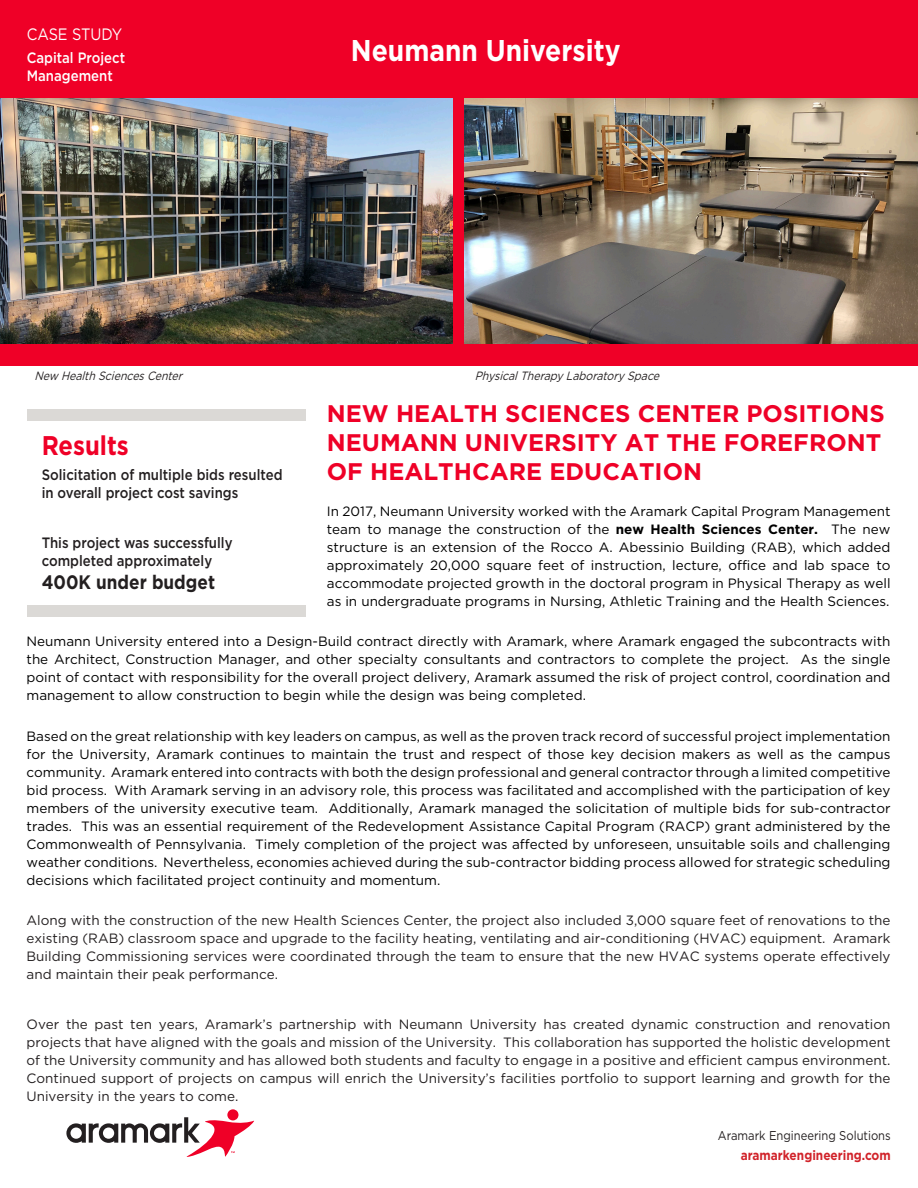
<style>
.page{position:relative;width:918px;height:1188px;background:#fff}
.page>*{position:absolute;margin:0;border:0;box-sizing:border-box;transform-origin:0 0}
.t1{font:700 30px "Gotham";color:#fff;scale:.88 1}
.t2{font:700 27px "Gotham";color:#ef0027;scale:.88 1}
.Body_Copy{font:700 24px/28.8px "Gotham";color:#ef0027}
.t3{font:700 19.5px "Gotham";color:#231f20;scale:.88 1}
.t4{font:16.5px "Gotham";color:#fff;scale:.88 1}
.t5{font:500 15px/18px "Gotham";color:#231f20;scale:.88 1}
.t6{font:500 15px/18px "Gotham";color:#fff;scale:.88 1}
.t7{font:13.5px/18px "Gotham";color:#000;text-align:justify}
.t8{font:13.5px/18px "Gotham";color:#231f20;text-align:justify}
.t9{font:700 13.5px "Gotham";color:#d1232a;scale:.88 1}
.t10{font:12.75px "Gotham";color:#231f20;scale:.88 1}
.t11{font:italic 12px "Gotham";color:#231f20;scale:.88 1}
.s1{font-weight:700}
</style>
<div class="page">
<img style="left:0;top:97px;width:454px;height:247px">
<img style="left:464px;top:97px;width:454px;height:247px">
<div style="left:0;top:0;width:918px;height:97px;background:#ef0027"></div>
<div style="left:0;top:344px;width:918px;height:22px;background:#ef0027"></div>
<svg style="left:66px;top:1109px;width:188px;height:48px"></svg>
<div style="left:27px;top:409px;width:279px;height:12px;background:#dbd9d6"></div>
<div style="left:27px;top:606px;width:279px;height:11px;background:#dbd9d6"></div>
<div style="left:454px;top:84px;width:10px;height:281px;background:#ef0027"></div>
<p class="t4" style="left:27px;top:24px;width:110px">CASE STUDY</p>
<p class="t6" style="left:27px;top:49px;width:113px">Capital Project<br>Management</p>
<p class="t1" style="left:351px;top:30px;width:308px">Neumann University</p>
<p class="t11" style="left:34px;top:368px;width:174px">New HealthSciencesCenter</p>
<p class="t11" style="left:475px;top:368px;width:216px">PhysicalTherapyLaboratorySpace</p>
<p class="Body_Copy" style="left:327px;top:399px;width:559px">NEW HEALTH SCIENCES CENTER POSITIONS<br>NEUMANN UNIVERSITY AT THE FOREFRONT<br>OF HEALTHCARE EDUCATION</p>
<p class="t7" style="left:327px;top:502px;width:565px">In 2017, Neumann University worked with the Aramark Capital Program Management team to manage the construction of the <span class="s1">new Health Sciences Center.</span> The new structure is an extension of the Rocco A. Abessinio Building (RAB), which added approximately 20,000 square feet of instruction, lecture, office and lab space to accommodate projected growth in the doctoral program in Physical Therapy as well as in undergraduate programs in Nursing, Athletic Training and the Health Sciences.</p>
<p class="t7" style="left:27px;top:632px;width:866px">Neumann University entered into a Design-Build contract directly with Aramark, where Aramark engaged the subcontracts with the Architect, Construction Manager, and other specialty consultants and contractors to complete the project. As the single point of contact with responsibility for the overall project delivery, Aramark assumed the risk of project control, coordination and management to allow construction to begin while the design was being completed.</p>
<p class="t7" style="left:27px;top:727px;width:866px">Based on the great relationship with key leaders on campus, as well as the proven track record of successful project implementation for the University, Aramark continues to maintain the trust and respect of those key decision makers as well as the campus community. Aramark entered into contracts with both the design professional and general contractor through a limited competitive bid process. With Aramark serving in an advisory role, this process was facilitated and accomplished with the participation of key members of the university executive team. Additionally, Aramark managed the solicitation of multiple bids for sub-contractor trades. This was an essential requirement of the Redevelopment Assistance Capital Program (RACP) grant administered by the Commonwealth of Pennsylvania. Timely completion of the project was affected by unforeseen, unsuitable soils and challenging weather conditions. Nevertheless, economies achieved during the sub-contractor bidding process allowed for strategic scheduling decisions which facilitated project continuity and momentum.</p>
<p class="t8" style="left:27px;top:911px;width:866px">Along with the construction of the new Health Sciences Center, the project also included 3,000 square feet of renovations to the existing (RAB) classroom space and upgrade to the facility heating, ventilating and air-conditioning (HVAC) equipment. Aramark Building Commissioning services were coordinated through the team to ensure that the new HVAC systems operate effectively and maintain their peak performance.</p>
<p class="t8" style="left:27px;top:1015px;width:866px">Over the past ten years, Aramark’s partnership with Neumann University has created dynamic construction and renovation projects that have aligned with the goals and mission of the University. This collaboration has supported the holistic development of the University community and has allowed both students and faculty to engage in a positive and efficient campus environment.<br>Continued support of projects on campus will enrich the University’s facilities portfolio to support learning and growth for the University in the years to come.</p>
<p class="t2" style="left:42px;top:428px;width:101px">Results</p>
<p class="t5" style="left:42px;top:466px;width:275px">Solicitation of multiple bids resulted in overall project cost savings</p>
<p class="t5" style="left:42px;top:533px;width:218px">This project was successfully completed approximately</p>
<p class="t3" style="left:42px;top:569px;width:199px">400K under budget</p>
<p class="t10" style="left:718px;top:1128px;width:198px">Aramark Engineering Solutions</p>
<p class="t9" style="left:741px;top:1146px;width:172px">aramarkengineering.com</p>
</div>
